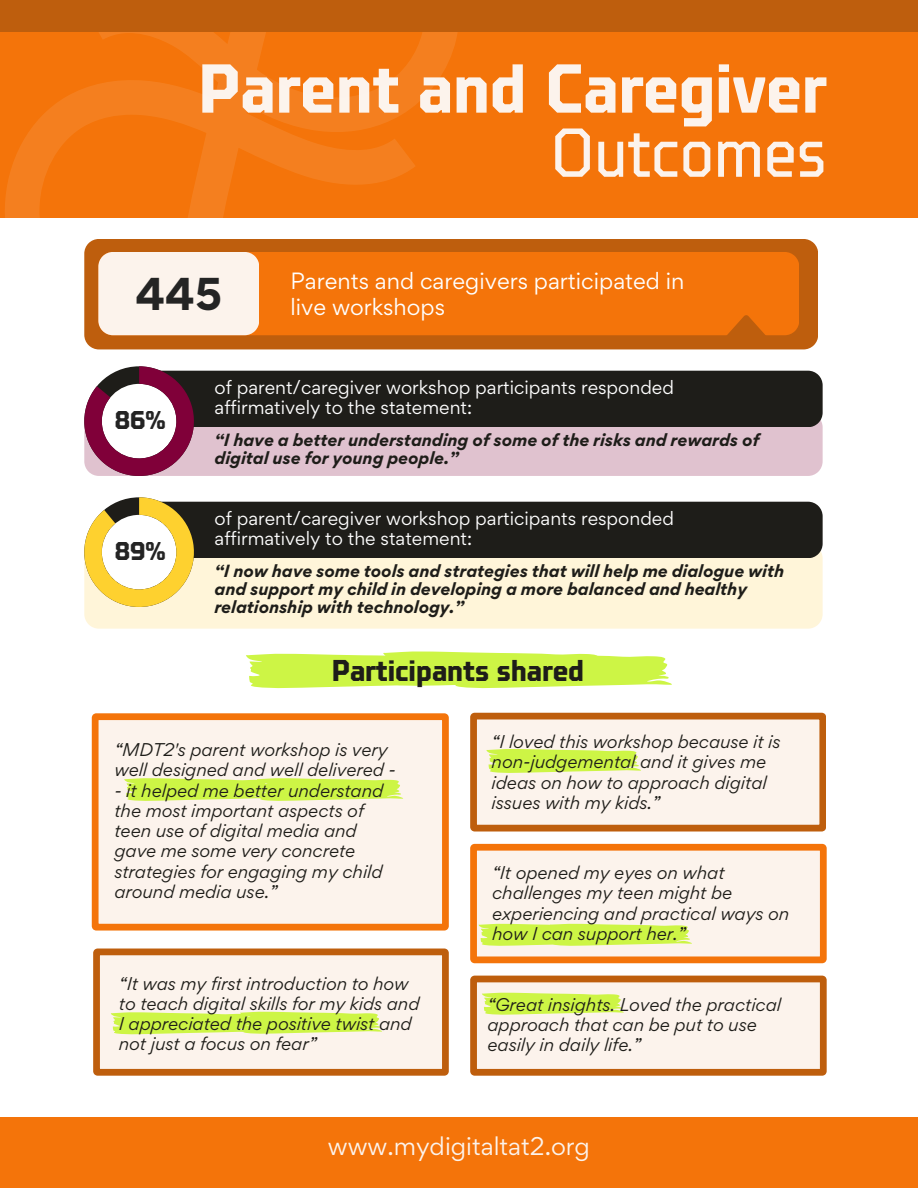
<style>
.page{position:relative;width:918px;height:1188px;background:#fff}
.page>*{position:absolute;margin:0;border:0;box-sizing:border-box;transform-origin:0 0}
.t1{font:700 69px/64.2px "TT Octosquares Cond";color:#fcf3ec;text-align:right}
.t2{font:700 41.1px "Gordita";color:#242424}
.t3{font:700 30px "TT Octosquares Cond";color:#1e1d19}
.t4{font:700 25.65px "TT Octosquares Cond";color:#242424}
.t5{font:22.95px "Gordita";color:#fcf3ec}
.t6{font:21px "Gordita";color:#fff}
.t7{font:17.25px/20.2px "Gordita";color:#fff}
.t8{font:italic 16.5px/20.2px "Gordita";color:#1e1d19}
.t9{font:italic 700 15.75px/18px "Gordita";color:#1e1d19}
.s1{font-weight:400}
</style>
<div class="page">
<div style="left:0;top:1118px;width:918px;height:70px;background:#f4740a"></div>
<div style="left:0;top:0;width:918px;height:217px;background:#f4740a"></div>
<svg style="left:5px;top:32px;width:454px;height:186px"></svg>
<div style="left:0;top:0;width:918px;height:32px;background:#be5e0d"></div>
<div style="left:84px;top:239px;width:734px;height:110px;background:#be5e0d"></div>
<div style="left:259px;top:252px;width:540px;height:83px;background:#f4740a"></div>
<div style="left:98px;top:252px;width:161px;height:83px;background:#fcf3ec"></div>
<svg style="left:726px;top:315px;width:40px;height:23px"></svg>
<svg style="left:84px;top:366px;width:739px;height:110px;background:#86737a"></svg>
<div style="left:84px;top:607px;width:739px;height:22px;background:#fff5d9"></div>
<svg style="left:84px;top:497px;width:739px;height:110px;background:#99927d"></svg>
<svg style="left:470px;top:713px;width:356px;height:118px;background:#efdebf"></svg>
<svg style="left:92px;top:713px;width:356px;height:217px;background:#fbe6d5"></svg>
<svg style="left:124px;top:778px;width:279px;height:24px;background:#d4f461"></svg>
<svg style="left:470px;top:976px;width:357px;height:100px;background:#eedabb"></svg>
<svg style="left:470px;top:844px;width:357px;height:119px;background:#f6e0bb"></svg>
<svg style="left:246px;top:651px;width:426px;height:38px;background:#d5f665"></svg>
<svg style="left:93px;top:949px;width:356px;height:127px;background:#f2dbc8"></svg>
<svg style="left:111px;top:1012px;width:271px;height:23px;background:#d4f45f"></svg>
<p class="t1" style="left:198px;top:56px;width:630px">Parent and Caregiver<br><span class="s1">Outcomes</span></p>
<h5 class="t2" style="left:135px;top:266px;width:88px">445</h5>
<h2 class="t6" style="left:291px;top:267px;width:396px">Parents and caregivers participated in</h2>
<h2 class="t6" style="left:291px;top:293px;width:156px">live workshops</h2>
<h4 class="t4" style="left:115px;top:402px;width:53px">86%</h4>
<h4 class="t4" style="left:115px;top:533px;width:53px">89%</h4>
<p class="t7" style="left:215px;top:377px;width:461px">of parent/caregiver workshop participants responded affirmatively to the statement:</p>
<h6 class="t9" style="left:215px;top:431px;width:546px">“I have a better understanding of some of the risks and rewards of digital use for young people.”</h6>
<p class="t7" style="left:215px;top:508px;width:461px">of parent/caregiver workshop participants responded affirmatively to the statement:</p>
<h6 class="t9" style="left:215px;top:562px;width:571px">“I now have some tools and strategies that will help me dialogue with and support my child in developing a more balanced and healthy relationship with technology.”</h6>
<p class="t3" style="left:331px;top:650px;width:254px">Participants shared</p>
<p class="t8" style="left:114px;top:739px;width:283px">“MDT2's parent workshop is very well designed and well delivered -</p>
<p class="t8" style="left:114px;top:780px;width:270px">- it helped me better understand the most important aspects of teen use of digital media and gave me some very concrete strategies for engaging my child around media use.”</p>
<p class="t8" style="left:119px;top:973px;width:302px">“It was my first introduction to how to teach digital skills for my kids and I appreciated the positive twist and not just a focus on fear”</p>
<p class="t8" style="left:492px;top:731px;width:290px">“I loved this workshop because it is non-judgemental and it gives me ideas on how to approach digital issues with my kids.”</p>
<h3 class="t8" style="left:492px;top:862px;width:299px">“It opened my eyes on what challenges my teen might be experiencing and practical ways on how I can support her.”</h3>
<p class="t8" style="left:487px;top:994px;width:295px">“Great insights. Loved the practical approach that can be put to use easily in daily life.”</p>
<h1 class="t5" style="left:328px;top:1130px;width:264px">www.mydigitaltat2.org</h1>
</div>
